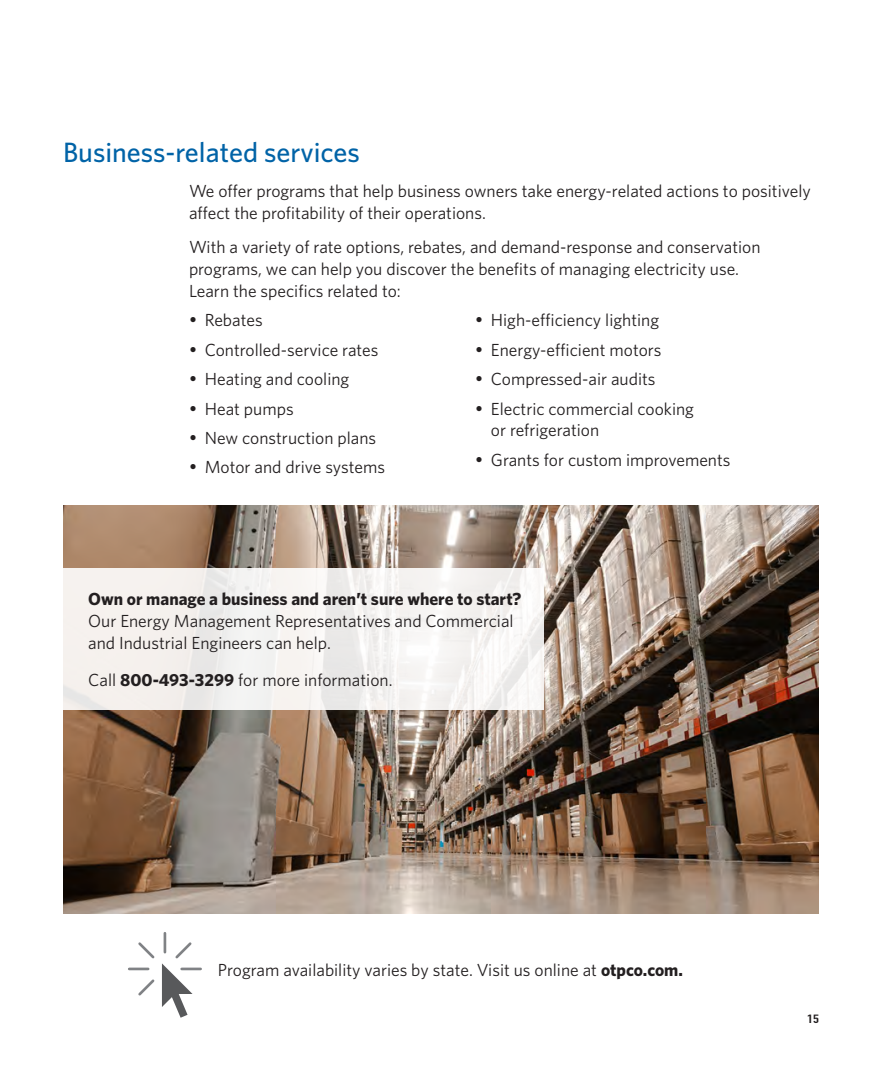
<style>
.page{position:relative;width:882px;height:1071px;background:#fff}
.page>*{position:absolute;margin:0;border:0;box-sizing:border-box;transform-origin:0 0}
.Subhead{font:500 28px "Whitney";color:#0163a7}
.body_text{font:17.5px/21.9px "Whitney";color:#231f20}
.bullets{font:17.5px/21.9px "Whitney";color:#231f20}
.body_text_FULL_COLUM{font:17.5px/21.9px "Whitney";color:#231f20}
.t1{font:15.75px "Brayden Sans";color:#231f20}
.s1{font-weight:700}
</style>
<div class="page">
<img style="left:63px;top:505px;width:756px;height:409px">
<div style="left:58px;top:568px;width:485px;height:142px;background:linear-gradient(to right,#f3efec,#f5f4f3)"></div>
<svg style="left:129px;top:933px;width:72px;height:85px"></svg>
<p class="Subhead" style="left:63px;top:134px;width:298px">Business-related services</p>
<p class="body_text" style="left:189px;top:179px;width:623px">We offer programs that help business owners take energy-related actions to positively affect the profitability of their operations.</p>
<p class="body_text" style="left:189px;top:236px;width:573px">With a variety of rate options, rebates, and demand-response and conservation programs, we can help you discover the benefits of managing electricity use.<br>Learn the specifics related to:</p>
<p class="bullets" style="left:189px;top:309px;width:75px">• Rebates</p>
<p class="bullets" style="left:189px;top:338px;width:191px">• Controlled-service rates</p>
<p class="bullets" style="left:189px;top:368px;width:162px">• Heating and cooling</p>
<p class="bullets" style="left:189px;top:397px;width:106px">• Heat pumps</p>
<p class="bullets" style="left:189px;top:427px;width:189px">• New construction plans</p>
<p class="bullets" style="left:189px;top:456px;width:198px">• Motor and drive systems</p>
<p class="bullets" style="left:475px;top:309px;width:186px">• High-efficiency lighting</p>
<p class="bullets" style="left:475px;top:338px;width:188px">• Energy-efficient motors</p>
<p class="bullets" style="left:475px;top:368px;width:182px">• Compressed-air audits</p>
<p class="bullets" style="left:491px;top:397px;width:205px;text-indent:-16px">• Electric commercial cooking or refrigeration</p>
<p class="bullets" style="left:475px;top:448px;width:257px">• Grants for custom improvements</p>
<p class="body_text_FULL_COLUM" style="left:88px;top:587px;width:435px"><span class="s1">Own or manage a business and aren’t sure where to start?<br></span>Our Energy Management Representatives and Commercial and Industrial Engineers can help.</p>
<p class="body_text_FULL_COLUM" style="left:88px;top:669px;width:306px">Call <span class="s1">800-493-3299</span> for more information.</p>
<p class="body_text" style="left:218px;top:958px;width:467px">Program availability varies by state. Visit us online at <span class="s1">otpco.com.</span></p>
<p class="t1" style="left:807px;top:1012px;width:13px">15</p>
</div>
